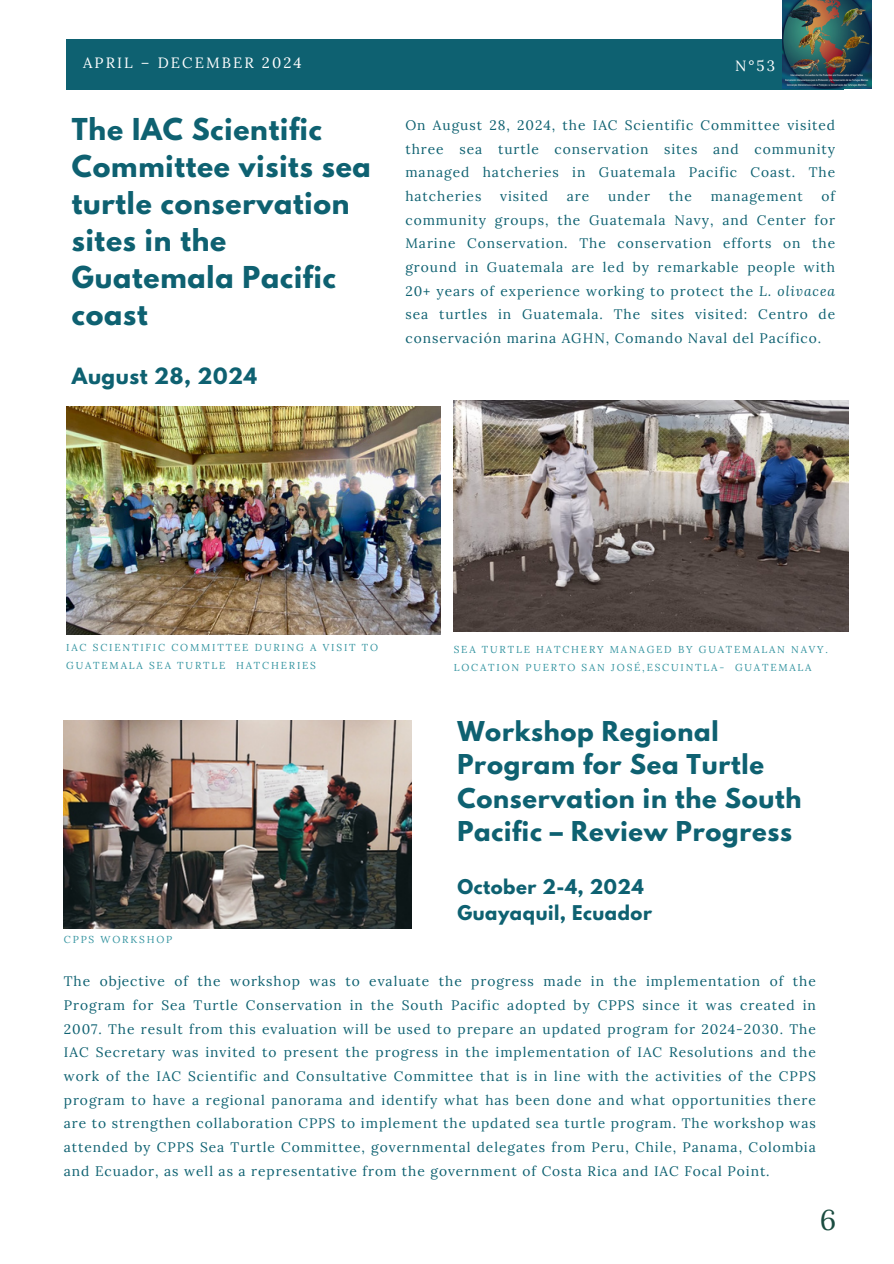
<style>
.page{position:relative;width:894px;height:1264px;background:#fff}
.page>*{position:absolute;margin:0;border:0;box-sizing:border-box;transform-origin:0 0}
.t1{font:28.5px "Lora";color:#1a4c40}
.t2{font:700 26.7px/36.9px "League Spartan";letter-spacing:.03em;color:#0e6171}
.t3{font:700 24.15px/33.5px "League Spartan";letter-spacing:.03em;color:#0e6171}
.t4{font:700 19.8px "League Spartan";letter-spacing:.03em;color:#0e6171}
.t5{font:700 18px/25px "League Spartan";letter-spacing:.03em;color:#0e6171}
.t6{font:14.85px "Lora";letter-spacing:.14em;color:#fff}
.t7{font:13.8px/23.7px "Lora";letter-spacing:.07em;color:#0e6171;text-align:justify}
.t8{font:10.05px/17.7px "Lora";letter-spacing:.18em;color:#3494a0}
.s1{font-style:italic}
</style>
<div class="page">
<img style="left:66px;top:406px;width:374px;height:228px">
<img style="left:453px;top:401px;width:395px;height:230px">
<img style="left:64px;top:721px;width:347px;height:207px">
<div style="left:66px;top:39px;width:776px;height:51px;background:#0e6171"></div>
<img style="left:782px;top:0;width:89px;height:89px">
<p class="t6" style="left:83px;top:53px;width:220px">APRIL – DECEMBER 2024</p>
<p class="t6" style="left:734px;top:56px;width:41px">N°53</p>
<h2 class="t2" style="left:72px;top:115px;width:300px">The IAC Scientific<br>Committee visits sea turtle conservation sites in the<br>Guatemala Pacific coast</h2>
<h4 class="t4" style="left:72px;top:366px;width:187px">August 28, 2024</h4>
<h1 class="t7" style="left:405px;top:113px;width:431px">On August 28, 2024, the IAC Scientific Committee visited three sea turtle conservation sites and community managed hatcheries in Guatemala Pacific Coast. The hatcheries</h1>
<h1 class="t7" style="left:405px;top:184px;width:431px;text-indent:416px">of community groups, the Guatemala Navy, and Center for Marine Conservation. The conservation efforts on the ground in Guatemala are led by remarkable people with 20+ years of experience working to protect the <span class="s1">L. olivacea </span>sea turtles in Guatemala. The sites visited: Centro de conservación marina AGHN, Comando Naval del Pacífico.</h1>
<h1 class="t7" style="left:500px;top:184px;width:49px">visited</h1>
<h1 class="t7" style="left:566px;top:184px;width:24px">are</h1>
<h1 class="t7" style="left:608px;top:184px;width:44px">under</h1>
<h1 class="t7" style="left:668px;top:184px;width:24px">the</h1>
<h1 class="t7" style="left:710px;top:184px;width:93px">management</h1>
<h3 class="t8" style="left:66px;top:638px;width:313px">IAC SCIENTIFIC COMMITTEE DURING A VISIT TO<br>GUATEMALA SEA TURTLE HATCHERIES</h3>
<h3 class="t8" style="left:453px;top:640px;width:375px">SEA TURTLE HATCHERY MANAGED BY GUATEMALAN NAVY.<br>LOCATION PUERTO SAN JOSÉ,ESCUINTLA- GUATEMALA</h3>
<p class="t8" style="left:64px;top:930px;width:110px">CPPS WORKSHOP</p>
<p class="t3" style="left:457px;top:717px;width:345px">Workshop Regional<br>Program for Sea Turtle<br>Conservation in the South<br>Pacific – Review Progress</p>
<p class="t5" style="left:457px;top:877px;width:196px">October 2-4, 2024<br>Guayaquil, Ecuador</p>
<p class="t7" style="left:64px;top:969px;width:753px">The objective of the workshop was to evaluate the progress made in the implementation of the Program for Sea Turtle Conservation in the South Pacific adopted by CPPS since it was created in 2007. The result from this evaluation will be used to prepare an updated program for 2024-2030. The IAC Secretary was invited to present the progress in the implementation of IAC Resolutions and the work of the IAC Scientific and Consultative Committee that is in line with the activities of the CPPS program to have a regional panorama and identify what has been done and what opportunities there are to strengthen collaboration CPPS to implement the updated sea turtle program. The workshop was attended by CPPS Sea Turtle Committee, governmental delegates from Peru, Chile, Panama, Colombia and Ecuador, as well as a representative from the government of Costa Rica and IAC Focal Point.</p>
<p class="t1" style="left:819px;top:1201px;width:18px">6</p>
</div>
